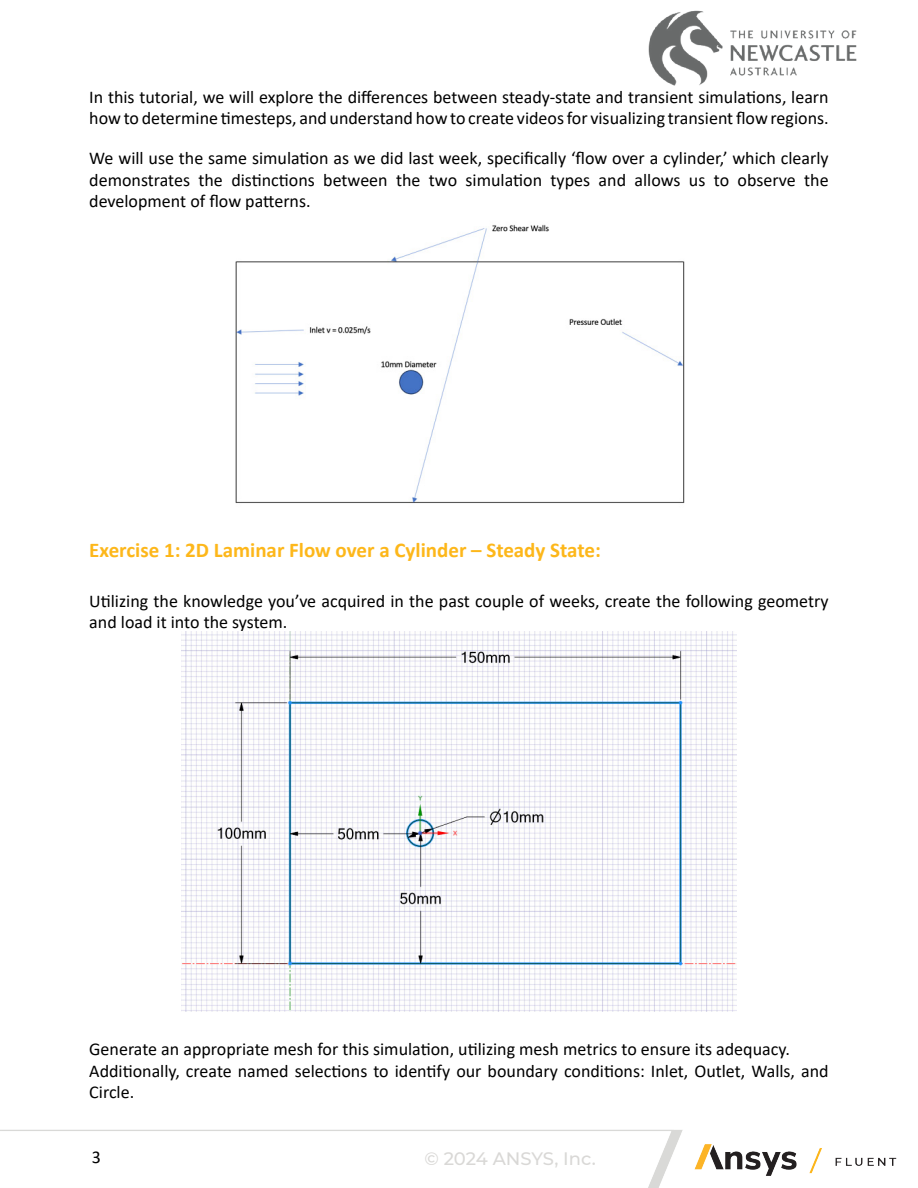
<style>
.page{position:relative;width:918px;height:1188px;background:#fff}
.page>*{position:absolute;margin:0;border:0;box-sizing:border-box;transform-origin:0 0}
.t1{font:700 21px "Calibri";color:#fdb71a}
.t2{font:18px/21.6px "Calibri";color:#000}
.t3{font:500 18px "Montserrat";letter-spacing:-.005em;color:#d9d8d6}
</style>
<div class="page">
<img style="left:0;top:10px;width:897px;height:1178px">
<img style="left:214px;top:210px;width:490px;height:322px">
<img style="left:181px;top:632px;width:556px;height:380px">
<p class="t2" style="left:89px;top:86px;width:741px">In this tutorial, we will explore the differences between steady-state and transient simulations, learn how to determine timesteps, and understand how to create videos for visualizing transient flow regions.</p>
<p class="t2" style="left:89px;top:147px;width:741px;text-align:justify">We will use the same simulation as we did last week, specifically ‘flow over a cylinder,’ which clearly demonstrates the distinctions between the two simulation types and allows us to observe the development of flow patterns.</p>
<p class="t1" style="left:89px;top:535px;width:513px">Exercise 1: 2D Laminar Flow over a Cylinder – Steady State:</p>
<p class="t2" style="left:89px;top:589px;width:741px">Utilizing the knowledge you’ve acquired in the past couple of weeks, create the following geometry and load it into the system.</p>
<p class="t2" style="left:89px;top:1038px;width:741px">Generate an appropriate mesh for this simulation, utilizing mesh metrics to ensure its adequacy.<br>Additionally, create named selections to identify our boundary conditions: Inlet, Outlet, Walls, and<br>Circle.</p>
<p class="t2" style="left:92px;top:1145px;width:11px">3</p>
<p class="t3" style="left:424px;top:1146px;width:173px">© 2024 ANSYS, Inc.</p>
</div>
